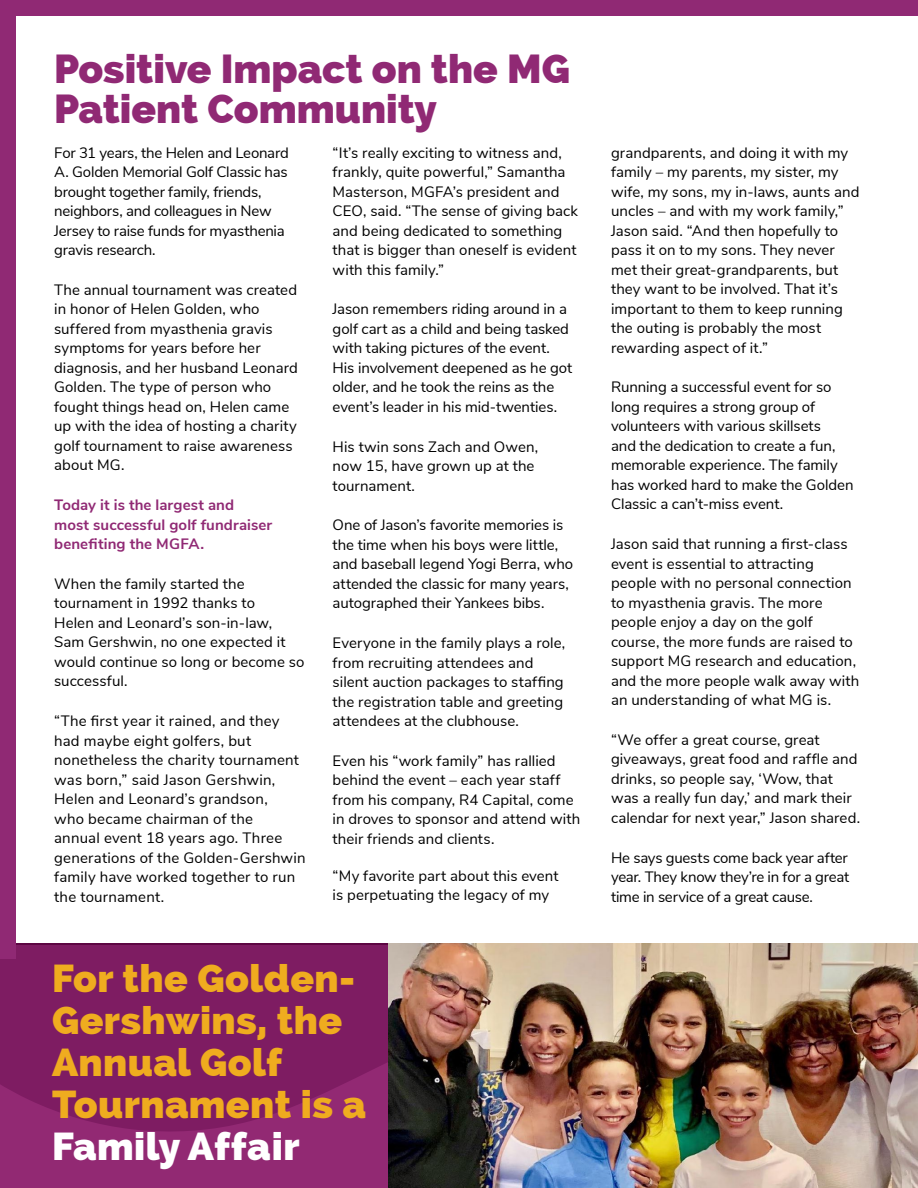
<style>
.page{position:relative;width:918px;height:1188px;background:#fff}
.page>*{position:absolute;margin:0;border:0;box-sizing:border-box;transform-origin:0 0}
.t1{font:800 40.5px/40.5px "Raleway";color:#902974}
.t2{font:800 39px/42px "Raleway";letter-spacing:.01em;color:#efac1f}
.t3{font:800 39px "Raleway";letter-spacing:.01em;color:#fff}
.t4{font:15px/19.5px "Nunito Sans";letter-spacing:.005em;color:#000}
.t5{font:15px/19.5px "Nunito Sans";letter-spacing:-.015em;color:#000}
.t6{font:700 15px/19.5px "Nunito Sans";letter-spacing:.01em;color:#902974}
</style>
<div class="page">
<div style="left:0;top:945px;width:531px;height:243px;background:linear-gradient(to bottom,#78195d,#902871)"></div>
<img style="left:389px;top:943px;width:529px;height:245px">
<div style="left:0;top:0;width:15px;height:958px;background:#902974"></div>
<div style="left:0;top:0;width:917px;height:15px;background:#902974"></div>
<h1 class="t1" style="left:54px;top:48px;width:518px">Positive Impact on the MG<br>Patient Community</h1>
<p class="t5" style="left:54px;top:142px;width:236px">For 31 years, the Helen and Leonard<br>A. Golden Memorial Golf Classic has brought together family, friends, neighbors, and colleagues in New<br>Jersey to raise funds for myasthenia gravis research.</p>
<p class="t4" style="left:54px;top:279px;width:245px">The annual tournament was created in honor of Helen Golden, who suffered from myasthenia gravis symptoms for years before her diagnosis, and her husband Leonard<br>Golden. The type of person who fought things head on, Helen came up with the idea of hosting a charity golf tournament to raise awareness about MG.</p>
<p class="t6" style="left:54px;top:494px;width:220px">Today it is the largest and most successful golf fundraiser benefiting the MGFA.</p>
<p class="t4" style="left:54px;top:573px;width:252px">When the family started the tournament in 1992 thanks to<br>Helen and Leonard’s son-in-law,<br>Sam Gershwin, no one expected it would continue so long or become so successful.</p>
<p class="t4" style="left:54px;top:710px;width:253px">“The first year it rained, and they had maybe eight golfers, but nonetheless the charity tournament was born,” said Jason Gershwin,<br>Helen and Leonard’s grandson,<br>who became chairman of the<br>annual event 18 years ago. Three generations of the Golden-Gershwin family have worked together to run the tournament.</p>
<p class="t4" style="left:333px;top:142px;width:247px">“It’s really exciting to witness and, frankly, quite powerful,” Samantha Masterson, MGFA’s president and CEO, said. “The sense of giving back and being dedicated to something that is bigger than oneself is evident with this family.”</p>
<p class="t4" style="left:333px;top:299px;width:241px">Jason remembers riding around in a golf cart as a child and being tasked with taking pictures of the event.<br>His involvement deepened as he got older, and he took the reins as the event’s leader in his mid-twenties.</p>
<p class="t4" style="left:333px;top:436px;width:207px">His twin sons Zach and Owen, now 15, have grown up at the tournament.</p>
<p class="t4" style="left:333px;top:515px;width:242px">One of Jason’s favorite memories is the time when his boys were little, and baseball legend Yogi Berra, who attended the classic for many years, autographed their Yankees bibs.</p>
<p class="t4" style="left:333px;top:632px;width:234px">Everyone in the family plays a role, from recruiting attendees and silent auction packages to staffing the registration table and greeting attendees at the clubhouse.</p>
<p class="t4" style="left:333px;top:750px;width:249px">Even his “work family” has rallied behind the event – each year staff from his company, R4 Capital, come in droves to sponsor and attend with their friends and clients.</p>
<p class="t4" style="left:333px;top:865px;width:228px">“My favorite part about this event is perpetuating the legacy of my</p>
<h2 class="t2" style="left:52px;top:957px;width:316px">For the Golden-<br>Gershwins, the<br>Annual Golf<br>Tournament is a</h2>
<h2 class="t3" style="left:52px;top:1123px;width:249px">Family Affair</h2>
<p class="t4" style="left:611px;top:142px;width:250px">grandparents, and doing it with my family – my parents, my sister, my wife, my sons, my in-laws, aunts and uncles – and with my work family,”<br>Jason said. “And then hopefully to pass it on to my sons. They never met their great-grandparents, but they want to be involved. That it’s important to them to keep running the outing is probably the most rewarding aspect of it.”</p>
<p class="t4" style="left:611px;top:377px;width:244px">Running a successful event for so long requires a strong group of volunteers with various skillsets<br>and the dedication to create a fun, memorable experience. The family has worked hard to make the Golden<br>Classic a can’t-miss event.</p>
<p class="t4" style="left:611px;top:533px;width:250px">Jason said that running a first-class event is essential to attracting people with no personal connection to myasthenia gravis. The more people enjoy a day on the golf course, the more funds are raised to support MG research and education, and the more people walk away with an understanding of what MG is.</p>
<p class="t4" style="left:611px;top:729px;width:251px">“We offer a great course, great giveaways, great food and raffle and drinks, so people say, ‘Wow, that was a really fun day,’ and mark their calendar for next year,” Jason shared.</p>
<p class="t4" style="left:611px;top:847px;width:240px;text-align:justify">He says guests come back year after year. They know they’re in for a great time in service of a great cause.</p>
</div>
